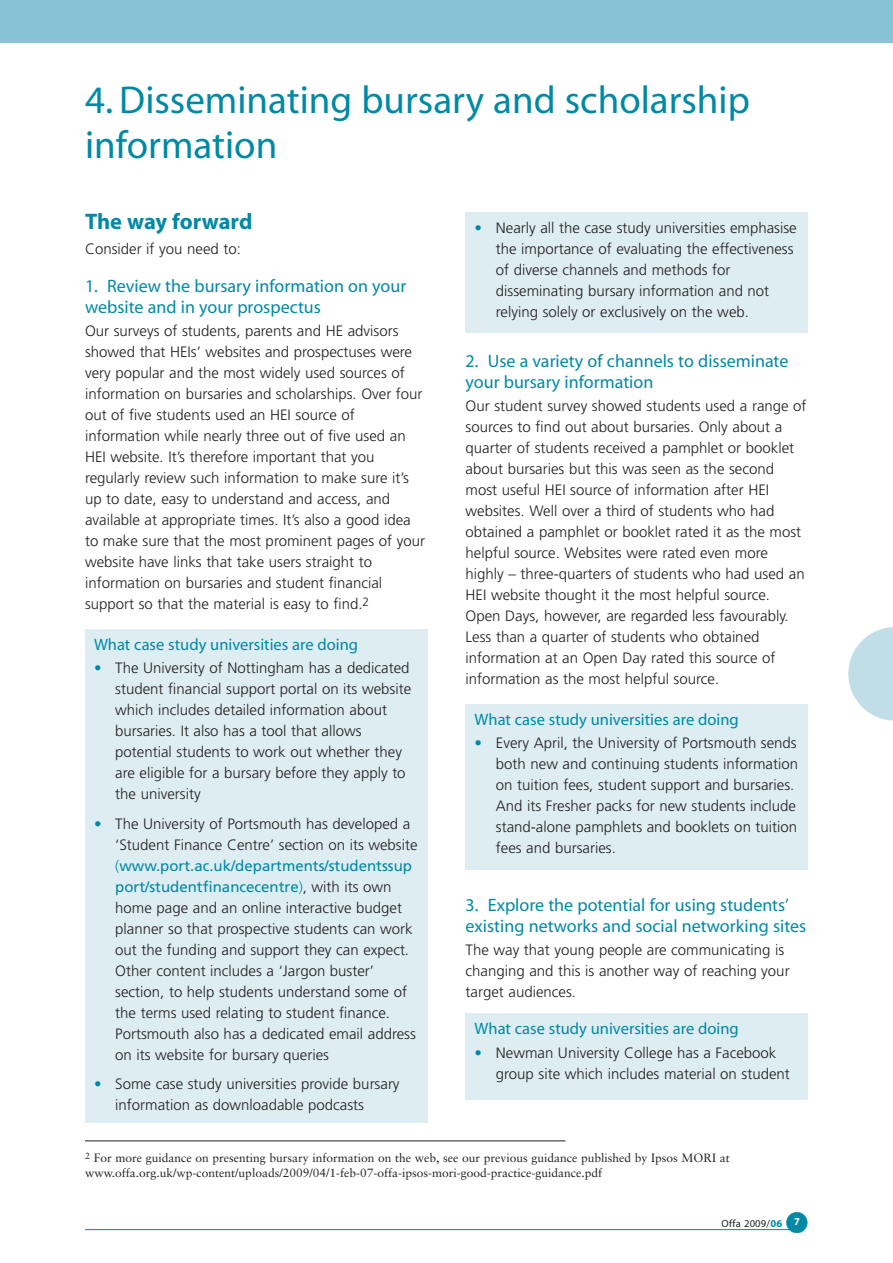
<style>
.page{position:relative;width:893px;height:1263px;background:#fff}
.page>*{position:absolute;margin:0;border:0;box-sizing:border-box;transform-origin:0 0}
.t1{font:39px/45px "Myriad";color:#0089a5}
.t2{font:700 22.5px "Myriad";letter-spacing:-.005em;color:#0089a5}
.t3{font:18px/21px "Myriad";color:#0089a5}
.t4{font:16.5px "Myriad";color:#0089a5}
.t5{font:300 15px/21px "Frutiger";color:#231f20}
.t6{font:12px/15px "Sabon";color:#231f20}
.t7{font:10.5px "Myriad";letter-spacing:.025em;color:#231f20}
.t8{font:700 10.5px "Myriad";color:#fff}
.s1{color:#0089a5}
.s2{font-weight:400;color:#0089a5}
.s3{font-weight:700;color:#0089a5}
</style>
<div class="page">
<hr style="left:85px;top:1229px;width:710px;height:1px;background:#0089a5">
<div style="left:787px;top:1212px;width:20px;height:21px;background:#0089a5;border-radius:50%"></div>
<div style="left:786px;top:1212px;width:21px;height:21px;border:1px solid #0089a5;border-radius:50%"></div>
<svg style="left:848px;top:627px;width:45px;height:94px"></svg>
<div style="left:0;top:0;width:893px;height:43px;background:#87c3d5"></div>
<div style="left:466px;top:704px;width:342px;height:165px;background:#ddedf2"></div>
<div style="left:85px;top:629px;width:342px;height:494px;background:#ddedf2"></div>
<div style="left:466px;top:213px;width:342px;height:120px;background:#ddedf2"></div>
<hr style="left:85px;top:1140px;width:481px;height:1px;background:#231f20">
<div style="left:466px;top:1014px;width:342px;height:86px;background:#ddedf2"></div>
<h1 class="t1" style="left:85px;top:81px;width:666px">4. Disseminating bursary and scholarship information</h1>
<h2 class="t2" style="left:85px;top:213px;width:169px">The way forward</h2>
<p class="t5" style="left:85px;top:239px;width:157px">Consider if you need to:</p>
<p class="t3" style="left:85px;top:277px;width:323px">1. Review the bursary information on your website and in your prospectus</p>
<p class="t5" style="left:85px;top:321px;width:341px">Our surveys of students, parents and HE advisors showed that HEIs’ websites and prospectuses were very popular and the most widely used sources of information on bursaries and scholarships. Over four out of five students used an HEI source of information while nearly three out of five used an HEI website. It’s therefore important that you regularly review such information to make sure it’s up to date, easy to understand and access, and available at appropriate times. It’s also a good idea to make sure that the most prominent pages of your website have links that take users straight to information on bursaries and student financial support so that the material is easy to find.<sup>2</sup></p>
<p class="t4" style="left:94px;top:638px;width:266px">What case study universities are doing</p>
<p class="t5" style="left:115px;top:659px;width:297px;text-indent:-21px"><span class="s1">•</span> The University of Nottingham has a dedicated student financial support portal on its website which includes detailed information about bursaries. It also has a tool that allows potential students to work out whether they are eligible for a bursary before they apply to the university</p>
<p class="t5" style="left:115px;top:814px;width:304px;text-indent:-21px"><span class="s1">•</span> The University of Portsmouth has developed a ‘Student Finance Centre’ section on its website <span class="s1">(</span><span class="s2">www.port.ac.uk/departments/studentssup port/studentfinancecentre</span><span class="s1">)</span>, with its own home page and an online interactive budget planner so that prospective students can work out the funding and support they can expect.<br>Other content includes a ‘Jargon buster’ section, to help students understand some of the terms used relating to student finance.<br>Portsmouth also has a dedicated email address on its website for bursary queries</p>
<p class="t5" style="left:115px;top:1075px;width:286px;text-indent:-21px"><span class="s1">•</span> Some case study universities provide bursary information as downloadable podcasts</p>
<p class="t5" style="left:496px;top:218px;width:302px;text-indent:-21px"><span class="s1">•</span> Nearly all the case study universities emphasise the importance of evaluating the effectiveness of diverse channels and methods for disseminating bursary information and not relying solely or exclusively on the web.</p>
<p class="t3" style="left:466px;top:352px;width:324px">2. Use a variety of channels to disseminate your bursary information</p>
<p class="t5" style="left:466px;top:396px;width:342px">Our student survey showed students used a range of sources to find out about bursaries. Only about a quarter of students received a pamphlet or booklet about bursaries but this was seen as the second most useful HEI source of information after HEI websites. Well over a third of students who had obtained a pamphlet or booklet rated it as the most helpful source. Websites were rated even more highly – three-quarters of students who had used an HEI website thought it the most helpful source.<br>Open Days, however, are regarded less favourably.<br>Less than a quarter of students who obtained information at an Open Day rated this source of information as the most helpful source.</p>
<p class="t4" style="left:475px;top:713px;width:266px">What case study universities are doing</p>
<p class="t5" style="left:496px;top:733px;width:304px;text-indent:-21px"><span class="s1">•</span> Every April, the University of Portsmouth sends both new and continuing students information on tuition fees, student support and bursaries.<br>And its Fresher packs for new students include stand-alone pamphlets and booklets on tuition fees and bursaries.</p>
<p class="t3" style="left:466px;top:896px;width:342px">3. Explore the potential for using students’ existing networks and social networking sites</p>
<p class="t5" style="left:466px;top:941px;width:325px">The way that young people are communicating is changing and this is another way of reaching your target audiences.</p>
<p class="t4" style="left:475px;top:1023px;width:266px">What case study universities are doing</p>
<p class="t5" style="left:496px;top:1043px;width:295px;text-indent:-21px"><span class="s1">•</span> Newman University College has a Facebook group site which includes material on student</p>
<p class="t6" style="left:85px;top:1152px;width:646px"><sup>2</sup> For more guidance on presenting bursary information on the web, see our previous guidance published by Ipsos MORI at www.offa.org.uk/wp-content/uploads/2009/04/1-feb-07-offa-ipsos-mori-good-practice-guidance.pdf</p>
<p class="t7" style="left:722px;top:1220px;width:62px">Offa 2009/<span class="s3">06</span></p>
<p class="t8" style="left:794px;top:1218px;width:7px">7</p>
</div>
